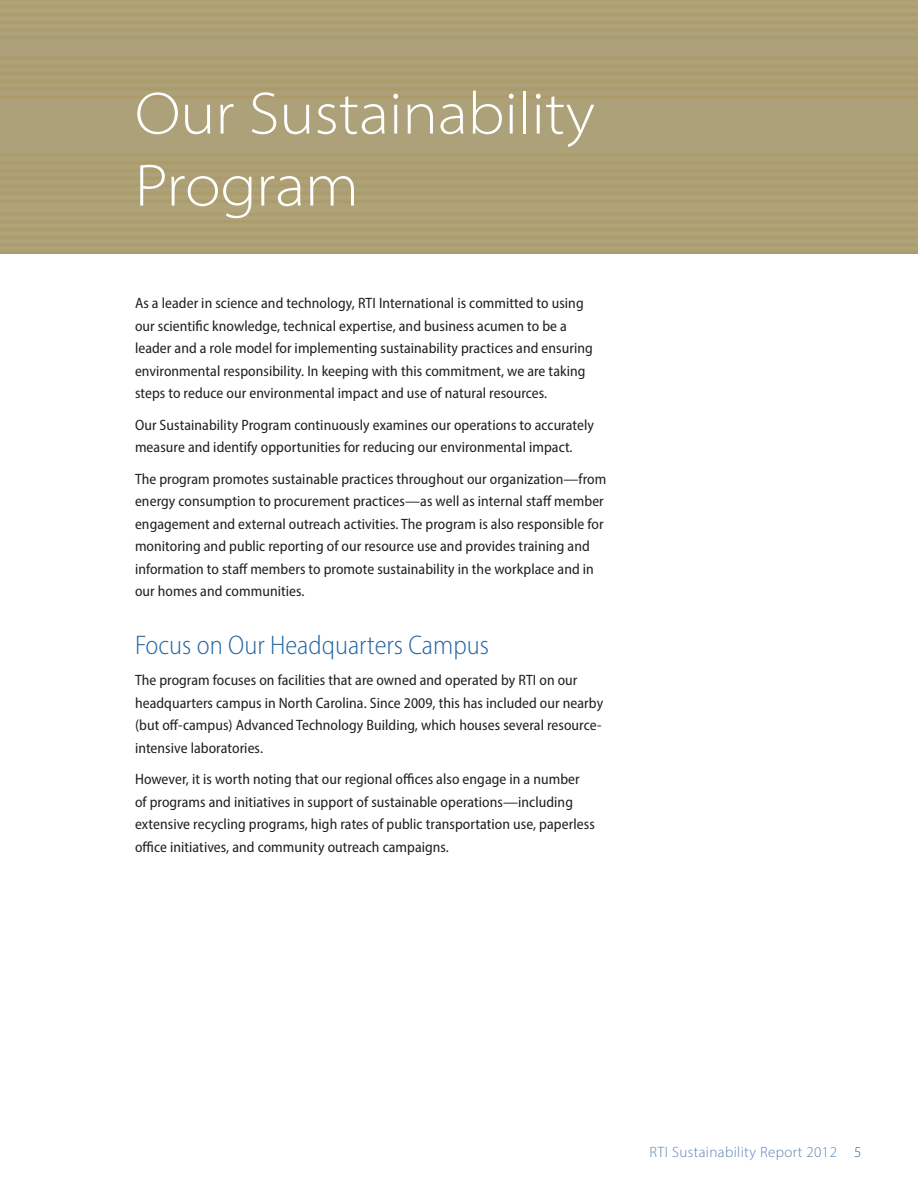
<style>
.page{position:relative;width:918px;height:1188px;background:#fff}
.page>*{position:absolute;margin:0;border:0;box-sizing:border-box;transform-origin:0 0}
.t1{font:300 semi-expanded 60px/72px "Myriad Pro";color:#fff}
.t2{font:300 semi-condensed 27px "Myriad Pro";color:#2567a3}
.t3{font:semi-condensed 15px/22.5px "Myriad Pro";letter-spacing:.005em;color:#231f20}
.t4{font:300 15px "Myriad Pro";letter-spacing:.025em;color:#5e81b6}
.s1{color:#2567a3}
</style>
<div class="page">
<img style="left:0;top:0;width:918px;height:253px">
<h1 class="t1" style="left:135px;top:77px;width:461px">Our Sustainability<br>Program</h1>
<p class="t3" style="left:135px;top:292px;width:459px">As a leader in science and technology, RTI International is committed to using our scientific knowledge, technical expertise, and business acumen to be a leader and a role model for implementing sustainability practices and ensuring environmental responsibility. In keeping with this commitment, we are taking steps to reduce our environmental impact and use of natural resources.</p>
<p class="t3" style="left:135px;top:413px;width:461px">Our Sustainability Program continuously examines our operations to accurately measure and identify opportunities for reducing our environmental impact.</p>
<p class="t3" style="left:135px;top:467px;width:473px">The program promotes sustainable practices throughout our organization—from energy consumption to procurement practices—as well as internal staff member engagement and external outreach activities. The program is also responsible for monitoring and public reporting of our resource use and provides training and information to staff members to promote sustainability in the workplace and in our homes and communities.</p>
<h2 class="t2" style="left:135px;top:629px;width:355px">Focus on Our Headquarters Campus</h2>
<p class="t3" style="left:135px;top:669px;width:470px">The program focuses on facilities that are owned and operated by RTI on our headquarters campus in North Carolina. Since 2009, this has included our nearby (but off-campus) Advanced Technology Building, which houses several resource&shy;intensive laboratories.</p>
<p class="t3" style="left:135px;top:768px;width:461px">However, it is worth noting that our regional offices also engage in a number of programs and initiatives in support of sustainable operations—including extensive recycling programs, high rates of public transportation use, paperless office initiatives, and community outreach campaigns.</p>
<p class="t4" style="left:649px;top:1143px;width:214px">RTI Sustainability Report 2012 <span class="s1">5</span></p>
</div>
